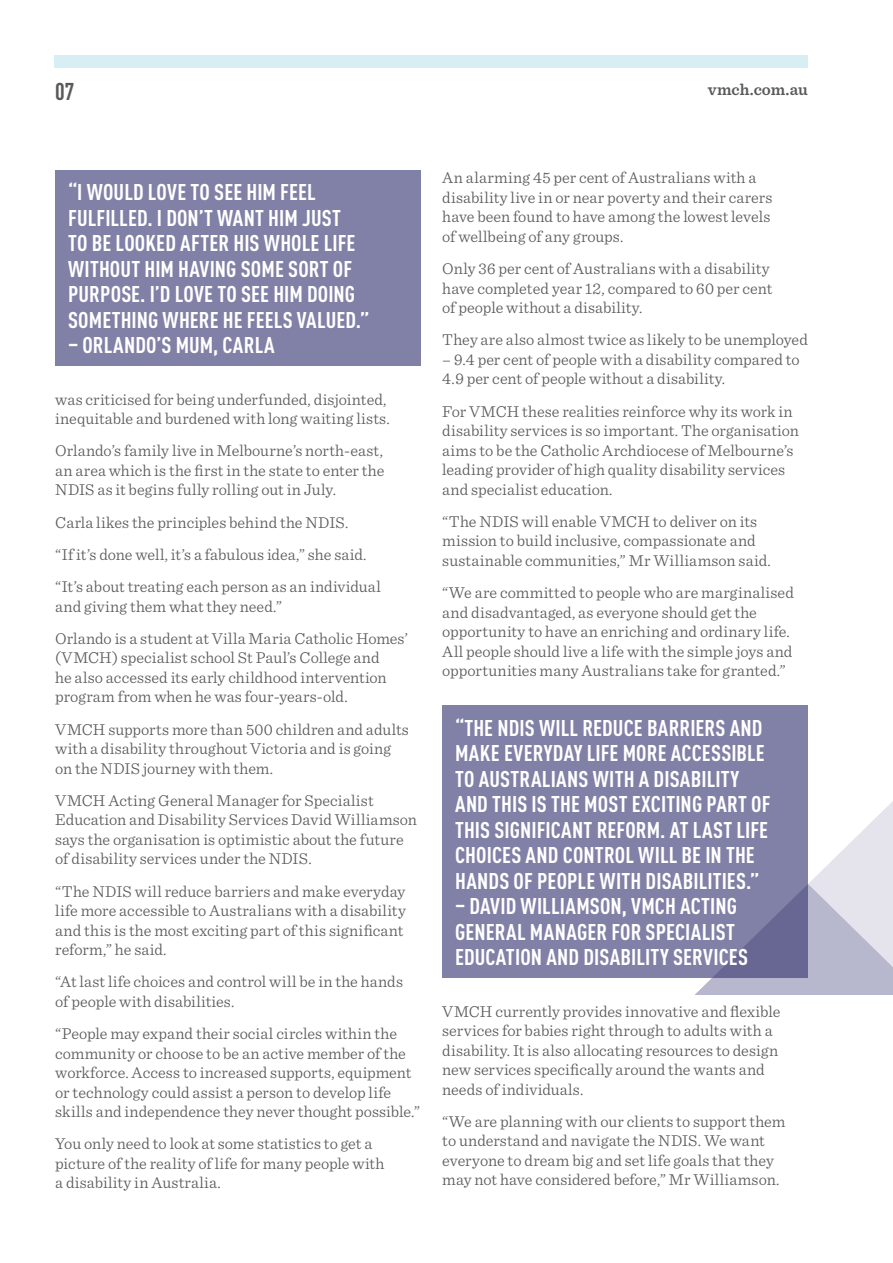
<style>
.page{position:relative;width:893px;height:1263px;background:#fff}
.page>*{position:absolute;margin:0;border:0;box-sizing:border-box;transform-origin:0 0}
.t1{font:700 condensed 24px "DIN Pro";color:#58595b}
.t2{font:700 condensed 22.5px/25.5px "DIN Pro";letter-spacing:.005em;color:#fff}
.t3{font:300 16.5px/19.5px "Sentinel";color:#58595b}
.t4{font:600 16.5px "Sentinel";color:#58595b}
</style>
<div class="page">
<div style="left:442px;top:706px;width:366px;height:272px;background:#8181a8"></div>
<svg style="left:695px;top:801px;width:198px;height:194px"></svg>
<div style="left:55px;top:170px;width:366px;height:196px;background:#8181a8"></div>
<div style="left:55px;top:55px;width:753px;height:13px;background:#d7eff4"></div>
<h1 class="t1" style="left:55px;top:83px;width:21px">07</h1>
<p class="t4" style="left:708px;top:83px;width:102px">vmch.com.au</p>
<h2 class="t2" style="left:68px;top:182px;width:303px">“I WOULD LOVE TO SEE HIM FEEL<br>FULFILLED. I DON’T WANT HIM JUST<br>TO BE LOOKED AFTER HIS WHOLE LIFE<br>WITHOUT HIM HAVING SOME SORT OF<br>PURPOSE. I’D LOVE TO SEE HIM DOING<br>SOMETHING WHERE HE FEELS VALUED.”</h2>
<h2 class="t2" style="left:68px;top:335px;width:208px">– ORLANDO’S MUM, CARLA</h2>
<p class="t3" style="left:55px;top:391px;width:336px">was criticised for being underfunded, disjointed, inequitable and burdened with long waiting lists.</p>
<p class="t3" style="left:55px;top:443px;width:331px;text-align:justify">Orlando’s family live in Melbourne’s north-east, an area which is the first in the state to enter the NDIS as it begins fully rolling out in July.</p>
<p class="t3" style="left:55px;top:507px;width:327px;line-height:32.2px">Carla likes the principles behind the NDIS.<br>“If it’s done well, it’s a fabulous idea,” she said. “It’s about treating each person as an individual</p>
<p class="t3" style="left:55px;top:592px;width:354px;line-height:32.2px">and giving them what they need.”<br>Orlando is a student at Villa Maria Catholic Homes’</p>
<p class="t3" style="left:55px;top:650px;width:333px">(VMCH) specialist school St Paul’s College and he also accessed its early childhood intervention program from when he was four-years-old.</p>
<p class="t3" style="left:55px;top:721px;width:355px">VMCH supports more than 500 children and adults with a disability throughout Victoria and is going on the NDIS journey with them.</p>
<p class="t3" style="left:55px;top:792px;width:363px">VMCH Acting General Manager for Specialist Education and Disability Services David Williamson says the organisation is optimistic about the future of disability services under the NDIS.</p>
<p class="t3" style="left:55px;top:883px;width:352px">“The NDIS will reduce barriers and make everyday life more accessible to Australians with a disability and this is the most exciting part of this significant reform,” he said.</p>
<p class="t3" style="left:55px;top:974px;width:349px">“At last life choices and control will be in the hands of people with disabilities.</p>
<p class="t3" style="left:55px;top:1025px;width:366px">“People may expand their social circles within the community or choose to be an active member of the workforce. Access to increased supports, equipment or technology could assist a person to develop life skills and independence they never thought possible.”</p>
<p class="t3" style="left:55px;top:1136px;width:331px">You only need to look at some statistics to get a picture of the reality of life for many people with a disability in Australia.</p>
<p class="t3" style="left:442px;top:170px;width:332px">An alarming 45 per cent of Australians with a disability live in or near poverty and their carers have been found to have among the lowest levels of wellbeing of any groups.</p>
<p class="t3" style="left:442px;top:260px;width:332px">Only 36 per cent of Australians with a disability have completed year 12, compared to 60 per cent of people without a disability.</p>
<p class="t3" style="left:442px;top:332px;width:367px">They are also almost twice as likely to be unemployed</p>
<p class="t3" style="left:442px;top:351px;width:359px">– 9.4 per cent of people with a disability compared to<br>4.9 per cent of people without a disability.</p>
<p class="t3" style="left:442px;top:403px;width:358px">For VMCH these realities reinforce why its work in disability services is so important. The organisation aims to be the Catholic Archdiocese of Melbourne’s leading provider of high quality disability services and specialist education.</p>
<p class="t3" style="left:442px;top:513px;width:330px">“The NDIS will enable VMCH to deliver on its mission to build inclusive, compassionate and sustainable communities,” Mr Williamson said.</p>
<p class="t3" style="left:442px;top:584px;width:353px">“We are committed to people who are marginalised and disadvantaged, as everyone should get the opportunity to have an enriching and ordinary life.<br>All people should live a life with the simple joys and opportunities many Australians take for granted.”</p>
<p class="t2" style="left:455px;top:718px;width:317px">“THE NDIS WILL REDUCE BARRIERS AND MAKE EVERYDAY LIFE MORE ACCESSIBLE TO AUSTRALIANS WITH A DISABILITY AND THIS IS THE MOST EXCITING PART OF THIS SIGNIFICANT REFORM. AT LAST LIFE CHOICES AND CONTROL WILL BE IN THE HANDS OF PEOPLE WITH DISABILITIES.”</p>
<h2 class="t2" style="left:455px;top:896px;width:294px">– DAVID WILLIAMSON, VMCH ACTING<br>GENERAL MANAGER FOR SPECIALIST<br>EDUCATION AND DISABILITY SERVICES</h2>
<p class="t3" style="left:442px;top:1003px;width:340px">VMCH currently provides innovative and flexible services for babies right through to adults with a disability. It is also allocating resources to design new services specifically around the wants and needs of individuals.</p>
<p class="t3" style="left:442px;top:1113px;width:345px">“We are planning with our clients to support them to understand and navigate the NDIS. We want everyone to dream big and set life goals that they may not have considered before,” Mr Williamson.</p>
</div>
